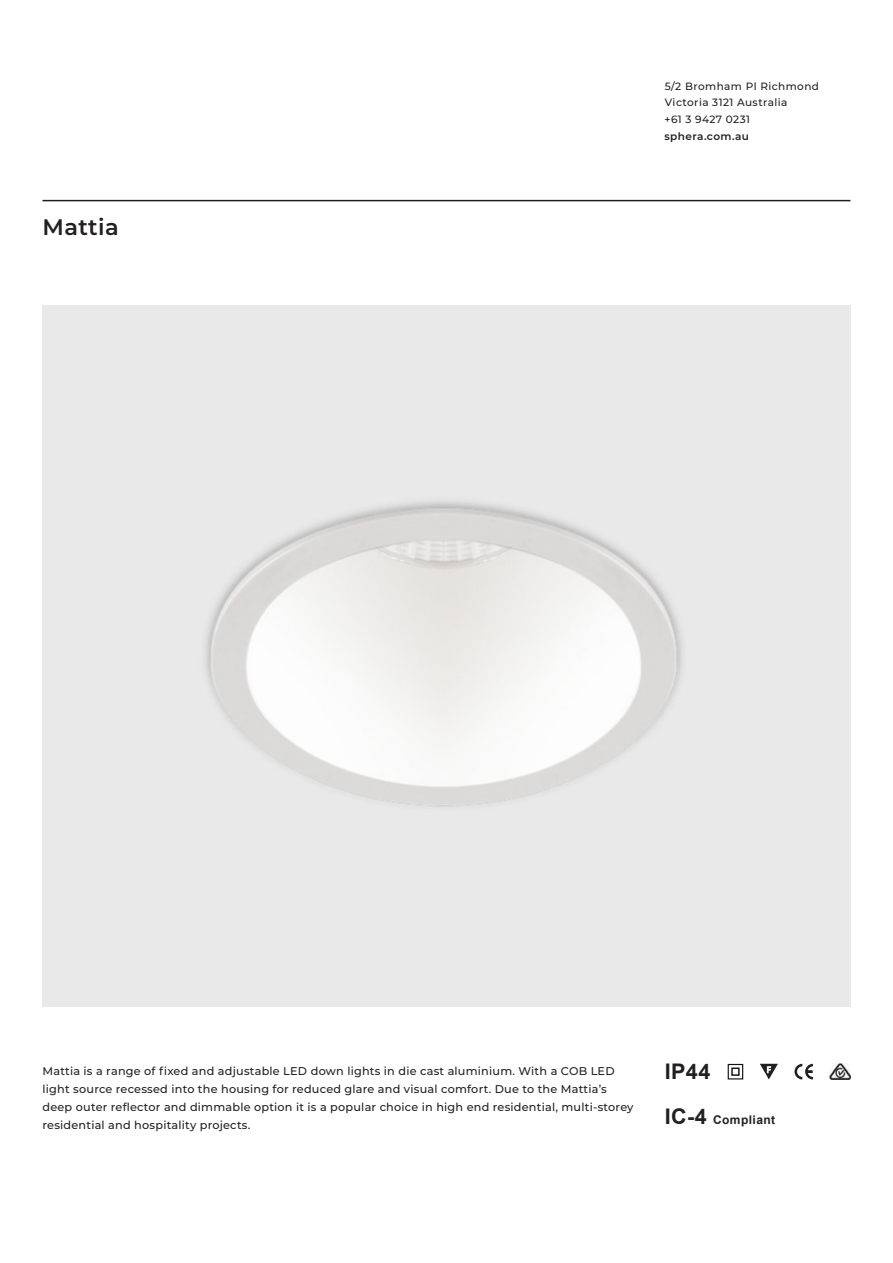
<style>
.page{position:relative;width:893px;height:1263px;background:#fff}
.page>*{position:absolute;margin:0;border:0;box-sizing:border-box;transform-origin:0 0}
.t1{font:600 22.5px "Montserrat";letter-spacing:.02em;color:#231f20}
.t2{font:700 21.6px "Arial";color:#231f20}
.t3{font:700 12px "Arial";letter-spacing:.035em;color:#231f20}
.t4{font:500 11.25px/18px "Montserrat";letter-spacing:.02em;color:#231f20}
.t5{font:500 10.5px/17px "Montserrat";letter-spacing:.04em;color:#231f20}
.t6{font:600 10.5px "Montserrat";letter-spacing:.04em;color:#231f20}
.s1{font-size:21.6px}
</style>
<div class="page">
<hr style="left:43px;top:200px;width:807px;height:1px;background:#231f20">
<svg style="left:794px;top:1064px;width:19px;height:15px"></svg>
<div style="left:731px;top:1067px;width:9px;height:9px;border:1px solid #171419"></div>
<div style="left:728px;top:1064px;width:15px;height:15px;border:1px solid #171419"></div>
<svg style="left:760px;top:1064px;width:18px;height:15px"></svg>
<img style="left:829px;top:1064px;width:21px;height:15px">
<p class="t1" style="left:43px;top:211px;width:78px">Mattia</p>
<p class="t5" style="left:664px;top:77px;width:156px">5/2 Bromham Pl Richmond<br>Victoria 3121 Australia<br>+61 3 9427 0231</p>
<p class="t6" style="left:664px;top:129px;width:86px">sphera.com.au</p>
<p class="t4" style="left:43px;top:1061px;width:593px">Mattia is a range of fixed and adjustable LED down lights in die cast aluminium. With a COB LED light source recessed into the housing for reduced glare and visual comfort. Due to the Mattia’s deep outer reflector and dimmable option it is a popular choice in high end residential, multi-storey residential and hospitality projects.</p>
<h2 class="t2" style="left:665px;top:1057px;width:47px">IP44</h2>
<p class="t3" style="left:665px;top:1112px;width:112px"><span class="s1">IC-4</span> Compliant</p>
</div>
